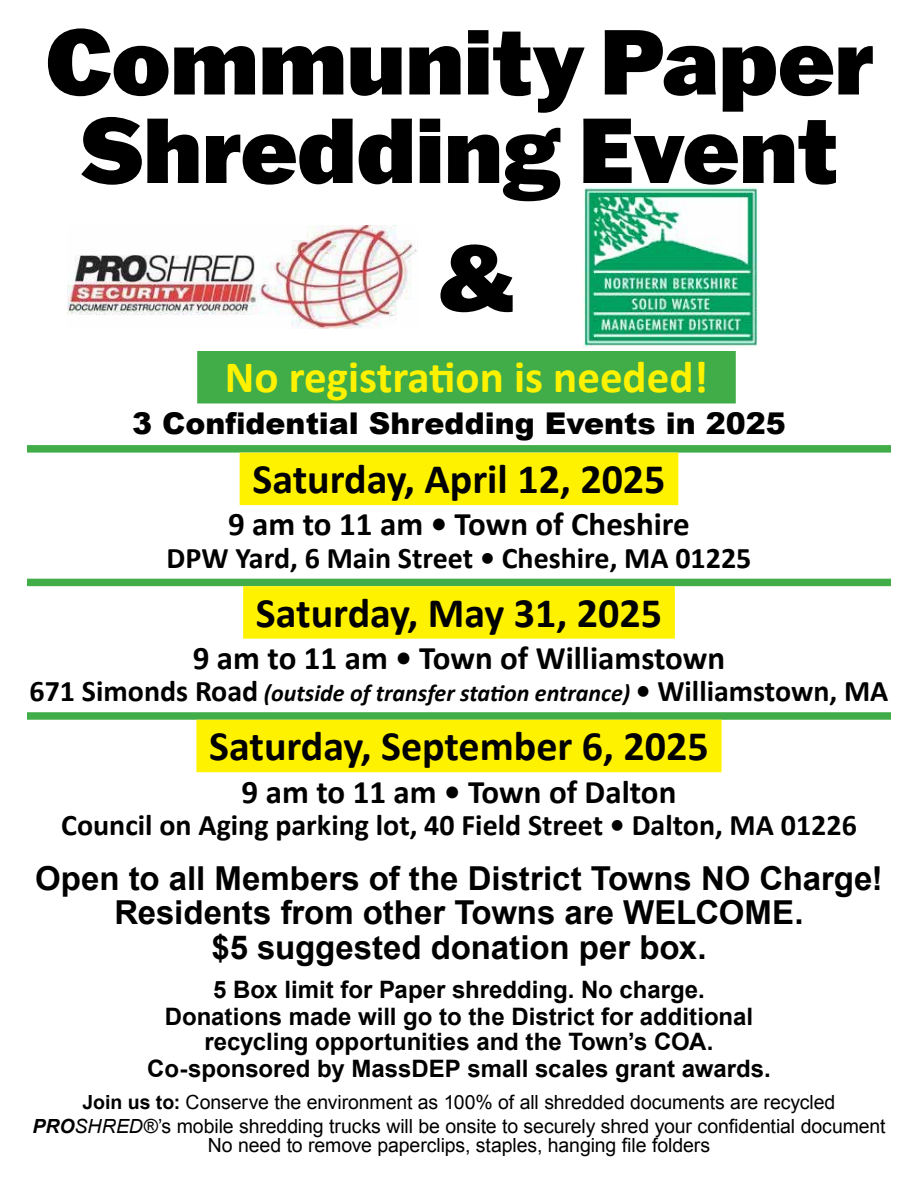
<style>
.page{position:relative;width:918px;height:1188px;background:#fff}
.page>*{position:absolute;margin:0;border:0;box-sizing:border-box;transform-origin:0 0}
.t1{font:900 90px/88.5px "Franklin Gothic ATF";color:#000;text-align:center}
.t2{font:700 45px "Calibri";color:#fff200}
.t3{font:700 42px "Calibri";color:#000}
.t4{font:700 33px/34.5px "Arial";color:#000;text-align:center}
.t5{font:700 33px "Calibri";color:#000}
.t6{font:700 30px "Calibri";color:#000}
.t7{font:900 30px "Arial";color:#000}
.t8{font:700 24px/26.5px "Arial";color:#000;text-align:center}
.t9{font:italic 700 24px "Calibri";color:#000}
.t10{font:19.5px/23.7px "Arial";letter-spacing:-.005em;color:#000;text-align:center}
.s1{font-style:normal;font-size:30px}
.s2{font-weight:700}
.s3{font-weight:700;font-style:italic}
.s4{font-style:italic}
</style>
<div class="page">
<div style="left:197px;top:351px;width:539px;height:53px;background:#41ad49"></div>
<div style="left:27px;top:445px;width:864px;height:8px;background:#41ad49"></div>
<div style="left:240px;top:453px;width:438px;height:52px;background:#fff200"></div>
<div style="left:27px;top:579px;width:864px;height:7px;background:#41ad49"></div>
<div style="left:243px;top:586px;width:432px;height:53px;background:#fff200"></div>
<div style="left:27px;top:712px;width:864px;height:8px;background:#41ad49"></div>
<div style="left:196px;top:720px;width:526px;height:52px;background:#fff200"></div>
<img style="left:67px;top:225px;width:350px;height:103px">
<img style="left:584px;top:187px;width:174px;height:160px">
<h1 class="t1" style="left:46px;top:15px;width:830px">Community Paper<br>Shredding Event</h1>
<h1 class="t1" style="left:439px;top:231px;width:77px">&amp;</h1>
<h2 class="t2" style="left:225px;top:345px;width:485px">No registration is needed!</h2>
<h3 class="t7" style="left:132px;top:402px;width:655px">3 Confidential Shredding Events in 2025</h3>
<h3 class="t3" style="left:253px;top:449px;width:415px">Saturday, April 12, 2025</h3>
<h3 class="t5" style="left:228px;top:501px;width:463px">9 am to 11 am • Town of Cheshire</h3>
<h3 class="t6" style="left:167px;top:537px;width:586px">DPW Yard, 6 Main Street • Cheshire, MA 01225</h3>
<h3 class="t3" style="left:256px;top:583px;width:408px">Saturday, May 31, 2025</h3>
<h3 class="t5" style="left:193px;top:635px;width:534px">9 am to 11 am • Town of Williamstown</h3>
<p class="t9" style="left:30px;top:676px;width:860px"><span class="s1">671 Simonds Road</span> (outside of transfer station entrance) <span class="s1">• Williamstown, MA</span></p>
<h3 class="t3" style="left:209px;top:717px;width:501px">Saturday, September 6, 2025</h3>
<h3 class="t5" style="left:242px;top:768px;width:436px">9 am to 11 am • Town of Dalton</h3>
<h3 class="t6" style="left:61px;top:804px;width:797px">Council on Aging parking lot, 40 Field Street • Dalton, MA 01226</h3>
<h3 class="t4" style="left:35px;top:862px;width:849px">Open to all Members of the District Towns NO Charge!<br>Residents from other Towns are WELCOME.<br>$5 suggested donation per box.</h3>
<p class="t8" style="left:147px;top:977px;width:625px">5 Box limit for Paper shredding. No charge.<br>Donations made will go to the District for additional recycling opportunities and the Town’s COA.<br>Co-sponsored by MassDEP small scales grant awards.</p>
<p class="t10" style="left:32px;top:1090px;width:855px"><span class="s2">Join us to:</span> Conserve the environment as 100% of all shredded documents are recycled<br><span class="s3">PRO</span><span class="s4">SHRED</span>®’s mobile shredding trucks will be onsite to securely shred your confidential document</p>
<p class="t10" style="left:208px;top:1134px;width:504px">No need to remove paperclips, staples, hanging file folders</p>
</div>
